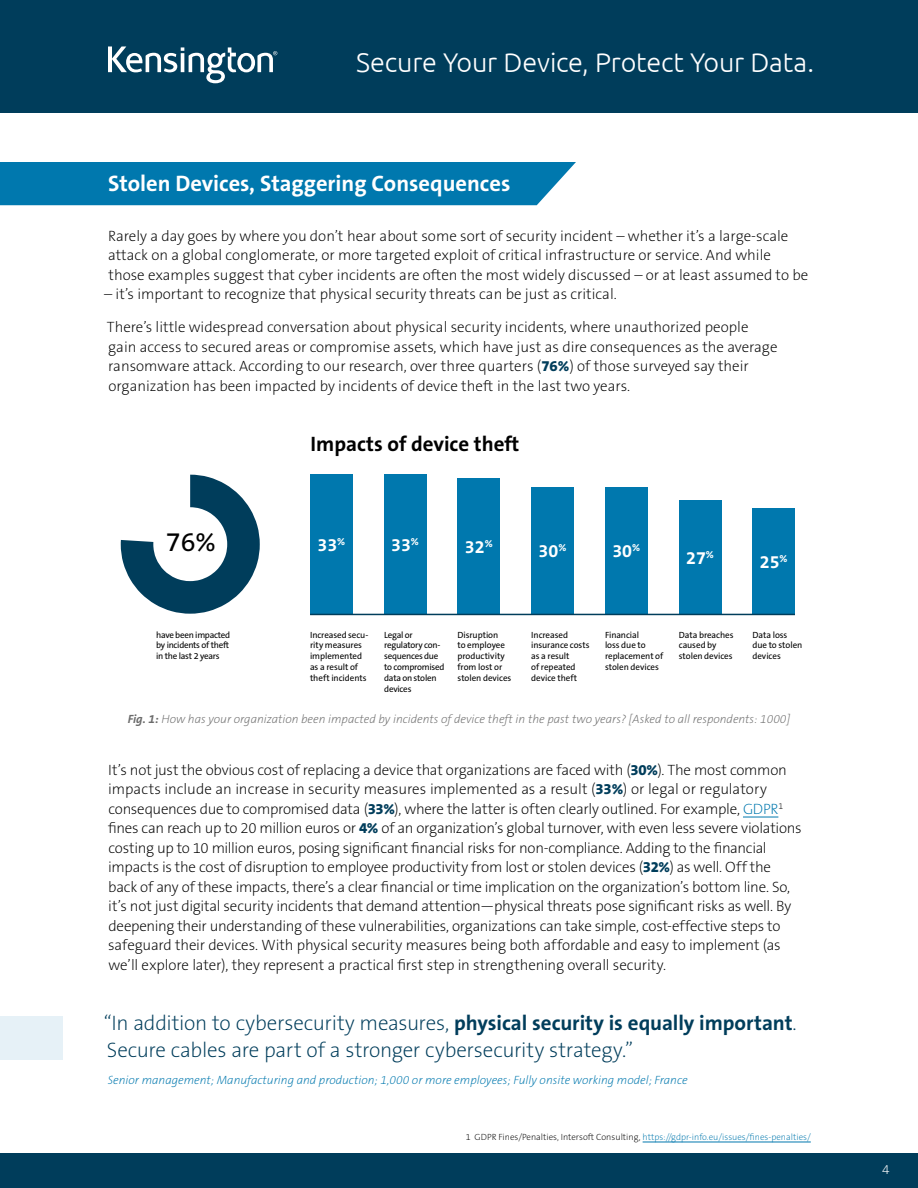
<style>
.page{position:relative;width:918px;height:1188px;background:#fff}
.page>*{position:absolute;margin:0;border:0;box-sizing:border-box;transform-origin:0 0}
.t1{font:195px "Chartwell Pies";color:#003d5b}
.t2{font:300 27px "Ubuntu";letter-spacing:-.005em;color:#fff}
.t3{font:27px "The Sans KENSINGTON5 Rg";color:#000}
.t4{font:22.5px "The Sans KENSINGTON7 Bd";color:#fff}
.t5{font:21px/27px "The Sans KENSINGTON2 XL";letter-spacing:-.01em;color:#003d5b}
.t6{font:21px "The Sans KENSINGTON7 Bd";color:#000}
.t7{font:18px "The Sans KENSINGTON7 Bd";color:#fff}
.t8{font:15px/19.5px "The Sans KENSINGTON2 XL";letter-spacing:-.01em;color:#000}
.t9{font:13.5px "The Sans KENSINGTON2 XL";color:#fff}
.t10{font:italic 12px "The Sans KENSINGTON2 XL";color:#6b6b6b}
.t11{font:italic 12px "The Sans KENSINGTON2 XL";color:#0078ae}
.t12{font:9px/10.8px "The Sans KENSINGTON5 Rg";letter-spacing:-.01em;color:#000}
.t13{font:9px "The Sans KENSINGTON2 XL";color:#0078ae}
.t14{font:9px/10.8px "The Sans KENSINGTON5 Rg";letter-spacing:-.03em;color:#000}
.s1{font-family:"The Sans KENSINGTON8 XB";color:#003d5b}
.s2{color:#fff}
.s3{font-family:"The Sans KENSINGTON7 Bd"}
.s4{color:#0078ae}
.s5{color:#000}
</style>
<div class="page">
<div style="left:0;top:0;width:918px;height:113px;background:#003d5b"></div>
<svg style="left:108px;top:46px;width:169px;height:37px"></svg>
<div style="left:0;top:1154px;width:918px;height:34px;background:#003d5b"></div>
<hr style="left:743px;top:817px;width:35px;height:1px;background:#0078ae">
<div style="left:310px;top:474px;width:43px;height:140px;background:#0078ae"></div>
<div style="left:384px;top:474px;width:42px;height:140px;background:#0078ae"></div>
<div style="left:458px;top:478px;width:42px;height:136px;background:#0078ae"></div>
<div style="left:531px;top:487px;width:43px;height:127px;background:#0078ae"></div>
<div style="left:605px;top:487px;width:43px;height:127px;background:#0078ae"></div>
<div style="left:679px;top:500px;width:42px;height:114px;background:#0078ae"></div>
<div style="left:752px;top:508px;width:43px;height:106px;background:#0078ae"></div>
<hr style="left:310px;top:614px;width:485px;height:1px;background:#003d5b">
<div style="left:0;top:1016px;width:63px;height:43px;background:#e6f1f7"></div>
<hr style="left:643px;top:1142px;width:168px;height:1px;background:#0078ae">
<div style="left:0;top:162px;width:576px;height:43px;background:#0078ae"></div>
<h2 class="t2" style="left:356px;top:46px;width:459px">Secure Your Device, Protect Your Data.</h2>
<h3 class="t4" style="left:108px;top:171px;width:404px">Stolen Devices, Staggering Consequences</h3>
<p class="t8" style="left:108px;top:226px;width:702px">Rarely a day goes by where you don’t hear about some sort of security incident – whether it’s a large-scale attack on a global conglomerate, or more targeted exploit of critical infrastructure or service. And while those examples suggest that cyber incidents are often the most widely discussed – or at least assumed to be</p>
<p class="t8" style="left:104px;top:285px;width:514px">– it’s important to recognize that physical security threats can be just as critical.</p>
<p class="t8" style="left:107px;top:318px;width:672px">There’s little widespread conversation about physical security incidents, where unauthorized people gain access to secured areas or compromise assets, which have just as dire consequences as the average ransomware attack. According to our research, over three quarters (<span class="s1">76%</span>) of those surveyed say their organization has been impacted by incidents of device theft in the last two years.</p>
<h1 class="t1" style="left:111px;top:425px;width:276px">76<span class="s2">+A</span></h1>
<h2 class="t3" style="left:166px;top:527px;width:51px">76%</h2>
<h3 class="t6" style="left:310px;top:432px;width:210px">Impacts of device theft</h3>
<p class="t7" style="left:317px;top:535px;width:29px">33<sup>%</sup></p>
<p class="t7" style="left:391px;top:535px;width:29px">33<sup>%</sup></p>
<p class="t7" style="left:465px;top:537px;width:29px">32<sup>%</sup></p>
<p class="t7" style="left:539px;top:542px;width:29px">30<sup>%</sup></p>
<p class="t7" style="left:612px;top:542px;width:29px">30<sup>%</sup></p>
<p class="t7" style="left:686px;top:548px;width:29px">27<sup>%</sup></p>
<p class="t7" style="left:760px;top:552px;width:29px">25<sup>%</sup></p>
<p class="t14" style="left:156px;top:629px;width:76px">have been impacted by incidents of theft in the last 2 years</p>
<p class="t12" style="left:384px;top:629px;width:62px">Legal or regulatory con&shy;sequences due to compromised data on stolen devices</p>
<p class="t12" style="left:458px;top:629px;width:55px">Disruption<br>to employee productivity from lost or stolen devices</p>
<p class="t12" style="left:531px;top:629px;width:60px">Increased insurance costs as a result<br>of repeated device theft</p>
<p class="t12" style="left:605px;top:629px;width:60px">Financial<br>loss due to replacement of stolen devices</p>
<p class="t12" style="left:679px;top:629px;width:56px">Data breaches caused by stolen devices</p>
<p class="t12" style="left:752px;top:629px;width:51px">Data loss due to stolen devices</p>
<p class="t12" style="left:310px;top:629px;width:60px">Increased secu&shy;rity measures implemented as a result of theft incidents</p>
<p class="t10" style="left:128px;top:713px;width:664px"><span class="s3">Fig. 1:</span> How has your organization been impacted by incidents of device theft in the past two years? [Asked to all respondents: 1000]</p>
<p class="t8" style="left:108px;top:760px;width:695px">It’s not just the obvious cost of replacing a device that organizations are faced with (<span class="s1">30%</span>). The most common impacts include an increase in security measures implemented as a result (<span class="s1">33%</span>) or legal or regulatory consequences due to compromised data (<span class="s1">33%</span>), where the latter is often clearly outlined. For example, <span class="s4">GDPR</span><sup>1 </sup>fines can reach up to 20 million euros or <span class="s1">4%</span> of an organization’s global turnover, with even less severe violations costing up to 10 million euros, posing significant financial risks for non-compliance. Adding to the financial impacts is the cost of disruption to employee productivity from lost or stolen devices (<span class="s1">32%</span>) as well. Off the back of any of these impacts, there’s a clear financial or time implication on the organization’s bottom line. So, it’s not just digital security incidents that demand attention—physical threats pose significant risks as well. By deepening their understanding of these vulnerabilities, organizations can take simple, cost-effective steps to safeguard their devices. With physical security measures being both affordable and easy to implement (as we’ll explore later), they represent a practical first step in strengthening overall security.</p>
<h3 class="t5" style="left:104px;top:1010px;width:695px">“In addition to cybersecurity measures, <span class="s3">physical security is equally important</span>.<br>Secure cables are part of a stronger cybersecurity strategy.”</h3>
<p class="t11" style="left:108px;top:1073px;width:581px">Senior management; Manufacturing and production; 1,000 or more employees; Fully onsite working model; France</p>
<p class="t13" style="left:466px;top:1132px;width:347px"><span class="s5">1 GDPR Fines/Penalties, Intersoft Consulting,</span> https://gdpr-info.eu/issues/fines-penalties/</p>
<p class="t9" style="left:882px;top:1162px;width:9px">4</p>
</div>
